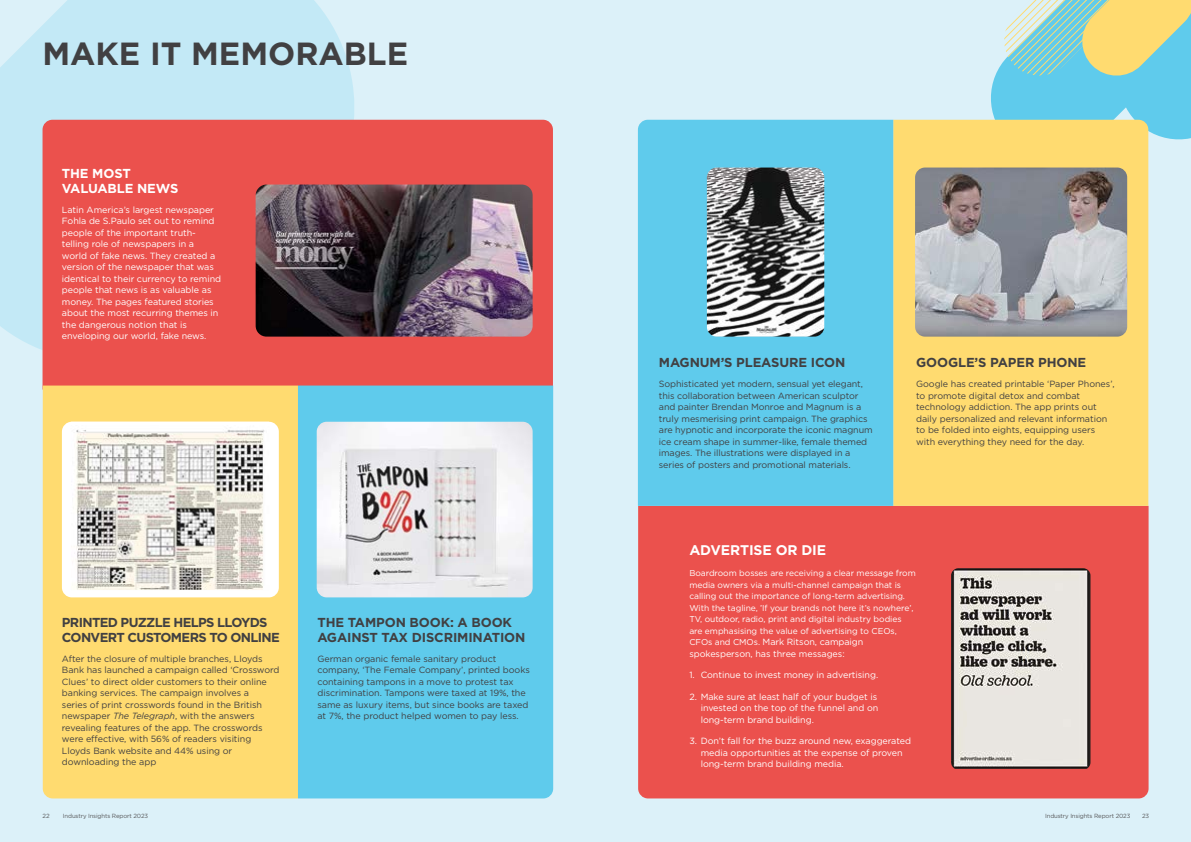
<style>
.page{position:relative;width:1191px;height:842px;background:#dcf1f9}
.page>*{position:absolute;margin:0;border:0;box-sizing:border-box;transform-origin:0 0}
.t1{font:700 32px "Gotham";color:#414042}
.t2{font:700 14px "Gotham";letter-spacing:-.01em;color:#fff}
.t3{font:700 13px/15px "Gotham";letter-spacing:-.01em;color:#414042}
.t4{font:700 13px/15px "Gotham";letter-spacing:-.05em;color:#414042}
.t5{font:700 13px/15px "Gotham";letter-spacing:-.01em;color:#fff}
.t6{font:9px/11.5px "Gotham";letter-spacing:-.005em;color:#414042}
.t7{font:9px/11.5px "Gotham";letter-spacing:-.005em;color:#fff}
.t8{font:8.5px/11.5px "Gotham";letter-spacing:-.005em;color:#fff}
.t9{font:6px "Gotham";letter-spacing:-.02em;color:#58595b}
.s1{font-style:italic}
.s2{font-size:8.5px}
</style>
<div class="page">
<svg style="left:0;top:0;width:370px;height:377px;background:#c6e9f5"></svg>
<div style="left:43px;top:120px;width:510px;height:266px;background:#eb514d"></div>
<div style="left:638px;top:506px;width:510px;height:292px;background:#eb514d"></div>
<div style="left:43px;top:386px;width:255px;height:412px;background:#ffdb70"></div>
<div style="left:893px;top:120px;width:255px;height:386px;background:#ffdb70"></div>
<div style="left:298px;top:386px;width:255px;height:412px;background:#5fcbec"></div>
<div style="left:638px;top:120px;width:255px;height:386px;background:#5fcbec"></div>
<svg style="left:985px;top:0;width:206px;height:164px;background:#b1d6ba"></svg>
<div style="left:62px;top:422px;width:217px;height:175px;background:#fff;border-radius:10px"></div>
<img style="left:73px;top:430px;width:191px;height:160px">
<img style="left:707px;top:168px;width:117px;height:169px">
<img style="left:317px;top:422px;width:215px;height:175px">
<img style="left:256px;top:185px;width:276px;height:152px">
<img style="left:915px;top:168px;width:212px;height:169px">
<img style="left:951px;top:568px;width:139px;height:201px">
<h1 class="t1" style="left:43px;top:32px;width:367px">MAKE IT MEMORABLE</h1>
<h3 class="t5" style="left:62px;top:166px;width:118px">THE MOST<br>VALUABLE NEWS</h3>
<p class="t7" style="left:62px;top:204px;width:161px">Latin America’s largest newspaper Fohla de S.Paulo set out to remind people of the important truth&shy;telling role of newspapers in a world of fake news. They created a version of the newspaper that was identical to their currency to remind people that news is as valuable as money. The pages featured stories about the most recurring themes in the dangerous notion that is enveloping our world, fake news.</p>
<h3 class="t4" style="left:62px;top:615px;width:219px">PRINTED PUZZLE HELPS LLOYDS<br>CONVERT CUSTOMERS TO ONLINE</h3>
<p class="t6" style="left:62px;top:653px;width:219px">After the closure of multiple branches, Lloyds Bank has launched a campaign called ‘Crossword Clues’ to direct older customers to their online banking services. The campaign involves a<br>series of print crosswords found in the British newspaper <span class="s1">The Telegraph</span>, with the answers revealing features of the app. The crosswords were effective, with 56% of readers visiting Lloyds Bank website and 44% using or downloading the app</p>
<h3 class="t3" style="left:317px;top:615px;width:210px">THE TAMPON BOOK: A BOOK<br>AGAINST TAX DISCRIMINATION</h3>
<p class="t6" style="left:317px;top:653px;width:214px">German organic female sanitary product company, ‘The Female Company’, printed books containing tampons in a move to protest tax discrimination. Tampons were taxed at 19%, the same as luxury items, but since books are taxed at 7%, the product helped women to pay less.</p>
<h3 class="t3" style="left:659px;top:355px;width:188px">MAGNUM’S PLEASURE ICON</h3>
<p class="t6" style="left:659px;top:378px;width:215px">Sophisticated yet modern, sensual yet elegant, this collaboration between American sculptor and painter Brendan Monroe and Magnum is a truly mesmerising print campaign. The graphics are hypnotic and incorporate the iconic magnum ice cream shape in summer-like, female themed images. The illustrations were displayed in a series of posters and promotional materials.</p>
<h3 class="t3" style="left:916px;top:355px;width:172px">GOOGLE’S PAPER PHONE</h3>
<p class="t6" style="left:916px;top:378px;width:200px">Google has created printable ‘Paper Phones’, to promote digital detox and combat technology addiction. The app prints out daily personalized and relevant information to be folded into eights, equipping users with everything they need for the day.</p>
<h2 class="t2" style="left:689px;top:541px;width:138px">ADVERTISE OR DIE</h2>
<p class="t8" style="left:689px;top:567px;width:228px">Boardroom bosses are receiving a clear message from media owners via a multi-channel campaign that is calling out the importance of long-term advertising.<br>With the tagline, ’If your brands not here it’s nowhere’, TV, outdoor, radio, print and digital industry bodies are emphasising the value of advertising to CEOs,</p>
<p class="t7" style="left:689px;top:636px;width:176px"><span class="s2">CFOs and CMOs.</span> Mark Ritson, campaign spokesperson, has three messages:</p>
<p class="t7" style="left:689px;top:669px;width:190px">1. Continue to invest money in advertising.</p>
<p class="t7" style="left:700px;top:691px;width:179px;text-indent:-11px">2. Make sure at least half of your budget is invested on the top of the funnel and on long-term brand building.</p>
<p class="t7" style="left:700px;top:735px;width:212px;text-indent:-11px">3. Don’t fall for the buzz around new, exaggerated media opportunities at the expense of proven long-term brand building media.</p>
<p class="t9" style="left:43px;top:812px;width:9px">22</p>
<p class="t9" style="left:63px;top:812px;width:87px">Industry Insights Report 2023</p>
<p class="t9" style="left:1045px;top:812px;width:87px">Industry Insights Report 2023</p>
<p class="t9" style="left:1142px;top:812px;width:9px">23</p>
</div>
